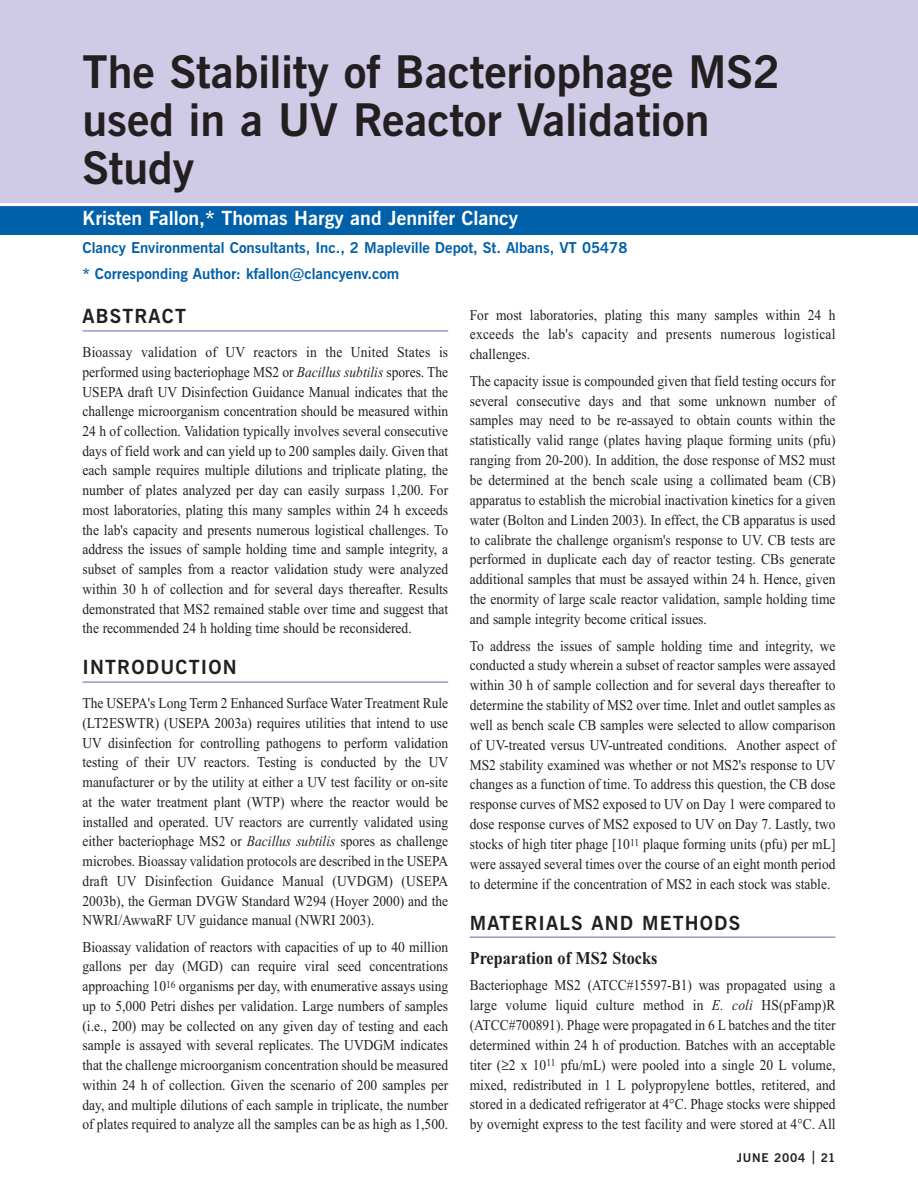
<style>
.page{position:relative;width:918px;height:1188px;background:#fff}
.page>*{position:absolute;margin:0;border:0;box-sizing:border-box;transform-origin:0 0}
.t1{font:700 45px/48px "News Gothic BT";color:#231f20}
.t2{font:700 19.5px "News Gothic BT";letter-spacing:.06em;color:#231f20}
.t3{font:700 19.5px "News Gothic BT";color:#fff}
.t4{font:700 18px "Times New Roman";color:#231f20;scale:.9 1}
.t5{font:15px/19.8px "Times New Roman";color:#231f20;text-align:justify;scale:.9 1}
.t6{font:700 15px/25.5px "News Gothic BT";color:#0060a9}
.t7{font:700 12px "News Gothic BT";letter-spacing:.06em;color:#231f20}
.s1{font-style:italic}
.s2{font-size:13.5px}
</style>
<div class="page">
<div style="left:0;top:206px;width:918px;height:29px;background:#0060a9"></div>
<div style="left:0;top:0;width:918px;height:204px;background:#cfcae5"></div>
<hr style="left:82px;top:330px;width:366px;height:2px;background:#7d71b4">
<hr style="left:82px;top:682px;width:366px;height:1px;background:#7d71b4">
<hr style="left:470px;top:937px;width:366px;height:1px;background:#7d71b4">
<hr style="left:0;top:203px;width:918px;height:3px;background:#fff">
<h1 class="t1" style="left:82px;top:53px;width:699px">The Stability of Bacteriophage MS2 used in a UV Reactor Validation<br>Study</h1>
<h2 class="t3" style="left:82px;top:211px;width:437px">Kristen Fallon,* Thomas Hargy and Jennifer Clancy</h2>
<p class="t6" style="left:82px;top:237px;width:546px">Clancy Environmental Consultants, Inc., 2 Mapleville Depot, St. Albans, VT 05478 * Corresponding Author: kfallon@clancyenv.com</p>
<h2 class="t2" style="left:82px;top:309px;width:105px">ABSTRACT</h2>
<p class="t5" style="left:82px;top:344px;width:408px">Bioassay validation of UV reactors in the United States is performed using bacteriophage MS2 or <span class="s1">Bacillus subtilis</span> spores. The USEPA draft UV Disinfection Guidance Manual indicates that the challenge microorganism concentration should be measured within 24 h of collection. Validation typically involves several consecutive days of field work and can yield up to 200 samples daily. Given that each sample requires multiple dilutions and triplicate plating, the number of plates analyzed per day can easily surpass 1,200. For most laboratories, plating this many samples within 24 h exceeds the lab's capacity and presents numerous logistical challenges. To address the issues of sample holding time and sample integrity, a subset of samples from a reactor validation study were analyzed within 30 h of collection and for several days thereafter. Results demonstrated that MS2 remained stable over time and suggest that the recommended 24 h holding time should be reconsidered.</p>
<h2 class="t2" style="left:82px;top:661px;width:156px">INTRODUCTION</h2>
<p class="t5" style="left:82px;top:695px;width:408px">The USEPA's Long Term 2 Enhanced Surface Water Treatment Rule (LT2ESWTR) (USEPA 2003a) requires utilities that intend to use UV disinfection for controlling pathogens to perform validation testing of their UV reactors. Testing is conducted by the UV manufacturer or by the utility at either a UV test facility or on-site at the water treatment plant (WTP) where the reactor would be installed and operated. UV reactors are currently validated using either bacteriophage MS2 or <span class="s1">Bacillus subtilis</span> spores as challenge microbes. Bioassay validation protocols are described in the USEPA draft UV Disinfection Guidance Manual (UVDGM) (USEPA 2003b), the German DVGW Standard W294 (Hoyer 2000) and the NWRI/AwwaRF UV guidance manual (NWRI 2003).</p>
<p class="t5" style="left:82px;top:938px;width:408px">Bioassay validation of reactors with capacities of up to 40 million gallons per day (MGD) can require viral seed concentrations approaching 10<sup>16</sup> organisms per day, with enumerative assays using up to 5,000 Petri dishes per validation. Large numbers of samples (i.e., 200) may be collected on any given day of testing and each sample is assayed with several replicates. The UVDGM indicates that the challenge microorganism concentration should be measured within 24 h of collection. Given the scenario of 200 samples per day, and multiple dilutions of each sample in triplicate, the number of plates required to analyze all the samples can be as high as 1,500.</p>
<h2 class="t2" style="left:82px;top:56px;width:63px">HEAD</h2>
<p class="t5" style="left:470px;top:306px;width:408px">For most laboratories, plating this many samples within 24 h exceeds the lab's capacity and presents numerous logistical challenges.</p>
<p class="t5" style="left:470px;top:372px;width:408px">The capacity issue is compounded given that field testing occurs for several consecutive days and that some unknown number of samples may need to be re-assayed to obtain counts within the statistically valid range (plates having plaque forming units (pfu) ranging from 20-200). In addition, the dose response of MS2 must be determined at the bench scale using a collimated beam (CB) apparatus to establish the microbial inactivation kinetics for a given water (Bolton and Linden 2003). In effect, the CB apparatus is used to calibrate the challenge organism's response to UV. CB tests are performed in duplicate each day of reactor testing. CBs generate additional samples that must be assayed within 24 h. Hence, given the enormity of large scale reactor validation, sample holding time and sample integrity become critical issues.</p>
<p class="t5" style="left:470px;top:637px;width:408px">To address the issues of sample holding time and integrity, we conducted a study wherein a subset of reactor samples were assayed within 30 h of sample collection and for several days thereafter to determine the stability of MS2 over time. Inlet and outlet samples as well as bench scale CB samples were selected to allow comparison of UV-treated versus UV-untreated conditions. Another aspect of MS2 stability examined was whether or not MS2's response to UV changes as a function of time. To address this question, the CB dose response curves of MS2 exposed to UV on Day 1 were compared to dose response curves of MS2 exposed to UV on Day 7. Lastly, two stocks of high titer phage [10<sup>11</sup> plaque forming units (pfu) per mL] were assayed several times over the course of an eight month period to determine if the concentration of MS2 in each stock was stable.</p>
<h2 class="t2" style="left:470px;top:916px;width:272px">MATERIALS AND METHODS</h2>
<p class="t4" style="left:470px;top:952px;width:210px">Preparation of MS2 Stocks</p>
<p class="t5" style="left:470px;top:977px;width:408px">Bacteriophage MS2 (ATCC#15597-B1) was propagated using a large volume liquid culture method in <span class="s1">E. coli</span> HS(pFamp)R (ATCC#700891). Phage were propagated in 6 L batches and the titer determined within 24 h of production. Batches with an acceptable titer (≥2 x 10<sup>11</sup> pfu/mL) were pooled into a single 20 L volume, mixed, redistributed in 1 L polypropylene bottles, retitered, and stored in a dedicated refrigerator at 4°C. Phage stocks were shipped by overnight express to the test facility and were stored at 4°C. All</p>
<p class="t7" style="left:737px;top:1153px;width:100px">JUNE 2004 <span class="s2">|</span> 21</p>
</div>
